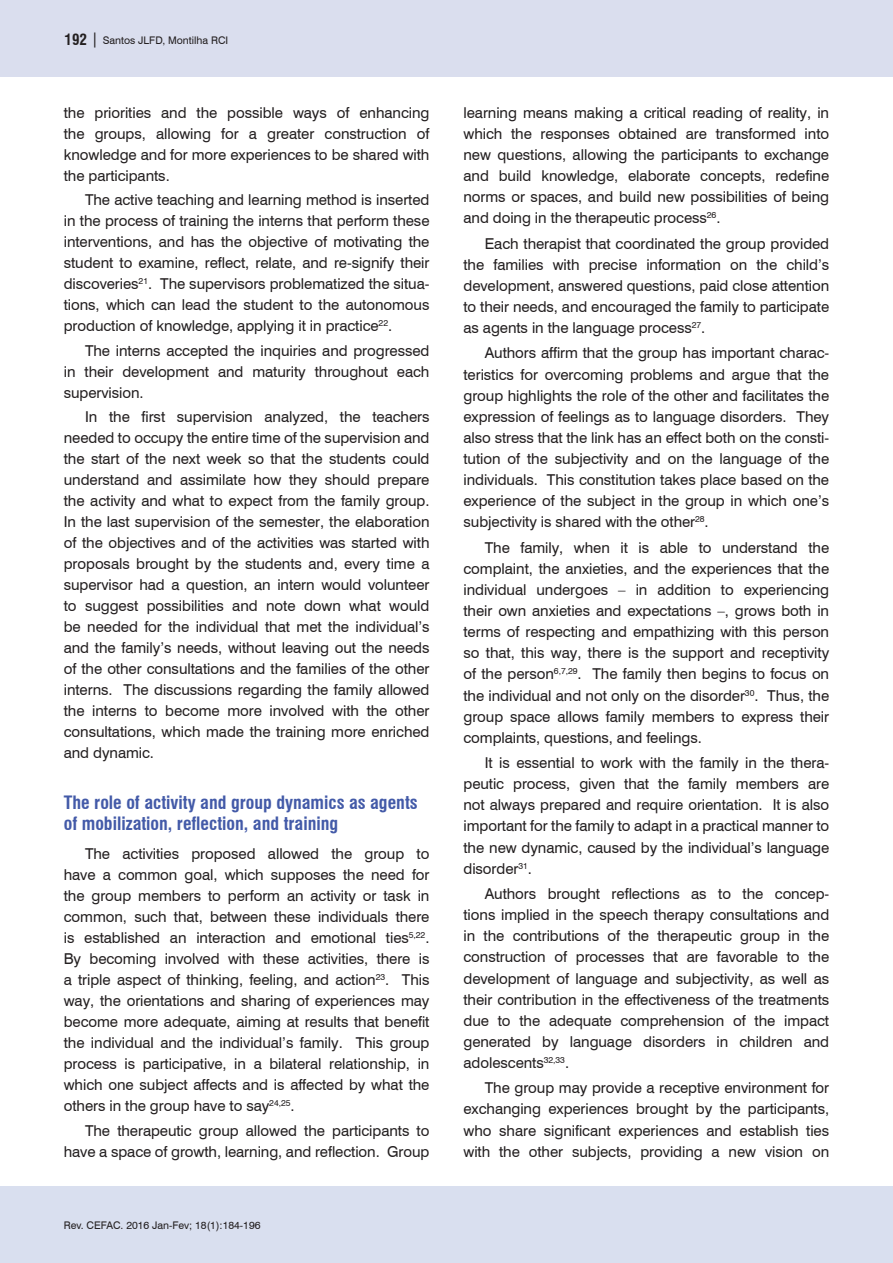
<style>
.page{position:relative;width:893px;height:1263px;background:#fff}
.page>*{position:absolute;margin:0;border:0;box-sizing:border-box;transform-origin:0 0}
.Nivel_2{font:700 condensed 18px/21.6px "Swiss 721 BT";color:#435aa8}
.Corpo_do_texto_INGL{font:15px/21.1px "Swiss 721 BT";letter-spacing:-.005em;color:#231f20;text-align:justify}
.t1{font:10.5px "Swiss 721 BT";color:#231f20}
.s1{font-weight:700;font-stretch:condensed;font-size:15px}
.s2{font-size:15px}
</style>
<div class="page">
<div style="left:0;top:0;width:893px;height:77px;background:#dadeee"></div>
<div style="left:0;top:1186px;width:893px;height:77px;background:#d9dfef"></div>
<p class="t1" style="left:65px;top:33px;width:165px"><span class="s1">192</span> <span class="s2">|</span> Santos JLFD, Montilha RCI</p>
<p class="Corpo_do_texto_INGL" style="left:64px;top:101px;width:367px">the priorities and the possible ways of enhancing the groups, allowing for a greater construction of knowledge and for more experiences to be shared with the participants.</p>
<p class="Corpo_do_texto_INGL" style="left:64px;top:189px;width:367px;text-indent:21px">The active teaching and learning method is inserted in the process of training the interns that perform these interventions, and has the objective of motivating the student to examine, reflect, relate, and re-signify their discoveries<sup>21</sup>. The supervisors problematized the situa&shy;tions, which can lead the student to the autonomous production of knowledge, applying it in practice<sup>22</sup>.</p>
<p class="Corpo_do_texto_INGL" style="left:64px;top:339px;width:367px;text-indent:21px">The interns accepted the inquiries and progressed in their development and maturity throughout each supervision.</p>
<p class="Corpo_do_texto_INGL" style="left:64px;top:406px;width:367px;text-indent:21px">In the first supervision analyzed, the teachers needed to occupy the entire time of the supervision and the start of the next week so that the students could understand and assimilate how they should prepare the activity and what to expect from the family group.<br>In the last supervision of the semester, the elaboration of the objectives and of the activities was started with proposals brought by the students and, every time a supervisor had a question, an intern would volunteer to suggest possibilities and note down what would be needed for the individual that met the individual’s and the family’s needs, without leaving out the needs of the other consultations and the families of the other interns. The discussions regarding the family allowed the interns to become more involved with the other consultations, which made the training more enriched and dynamic.</p>
<p class="Nivel_2" style="left:64px;top:791px;width:356px">The role of activity and group dynamics as agents of mobilization, reflection, and training</p>
<p class="Corpo_do_texto_INGL" style="left:64px;top:843px;width:367px;text-indent:21px">The activities proposed allowed the group to have a common goal, which supposes the need for the group members to perform an activity or task in common, such that, between these individuals there is established an interaction and emotional ties<sup>5,22</sup>.<br>By becoming involved with these activities, there is a triple aspect of thinking, feeling, and action<sup>23</sup>. This way, the orientations and sharing of experiences may become more adequate, aiming at results that benefit the individual and the individual’s family. This group process is participative, in a bilateral relationship, in which one subject affects and is affected by what the others in the group have to say<sup>24,25</sup>.</p>
<p class="Corpo_do_texto_INGL" style="left:64px;top:1119px;width:367px;text-align:right">The therapeutic group allowed the participants to have a space of growth, learning, and reflection. Group</p>
<p class="t1" style="left:64px;top:1218px;width:198px">Rev. CEFAC. 2016 Jan-Fev; 18(1):184-196</p>
<p class="Corpo_do_texto_INGL" style="left:463px;top:101px;width:367px">learning means making a critical reading of reality, in which the responses obtained are transformed into new questions, allowing the participants to exchange and build knowledge, elaborate concepts, redefine norms or spaces, and build new possibilities of being and doing in the therapeutic process<sup>26</sup>.</p>
<p class="Corpo_do_texto_INGL" style="left:463px;top:232px;width:367px;text-indent:21px">Each therapist that coordinated the group provided the families with precise information on the child’s development, answered questions, paid close attention to their needs, and encouraged the family to participate as agents in the language process<sup>27</sup>.</p>
<p class="Corpo_do_texto_INGL" style="left:463px;top:342px;width:367px;text-indent:21px">Authors affirm that the group has important charac&shy;teristics for overcoming problems and argue that the group highlights the role of the other and facilitates the expression of feelings as to language disorders. They also stress that the link has an effect both on the consti&shy;tution of the subjectivity and on the language of the individuals. This constitution takes place based on the experience of the subject in the group in which one’s subjectivity is shared with the other<sup>28</sup>.</p>
<p class="Corpo_do_texto_INGL" style="left:463px;top:536px;width:367px;text-indent:21px">The family, when it is able to understand the complaint, the anxieties, and the experiences that the individual undergoes – in addition to experiencing their own anxieties and expectations –, grows both in terms of respecting and empathizing with this person so that, this way, there is the support and receptivity of the person<sup>6,7,29</sup>. The family then begins to focus on the individual and not only on the disorder<sup>30</sup>. Thus, the group space allows family members to express their complaints, questions, and feelings.</p>
<p class="Corpo_do_texto_INGL" style="left:463px;top:752px;width:367px;text-indent:21px">It is essential to work with the family in the thera&shy;peutic process, given that the family members are not always prepared and require orientation. It is also important for the family to adapt in a practical manner to the new dynamic, caused by the individual’s language disorder<sup>31</sup>.</p>
<p class="Corpo_do_texto_INGL" style="left:463px;top:882px;width:367px;text-indent:21px">Authors brought reflections as to the concep&shy;tions implied in the speech therapy consultations and in the contributions of the therapeutic group in the construction of processes that are favorable to the development of language and subjectivity, as well as their contribution in the effectiveness of the treatments due to the adequate comprehension of the impact generated by language disorders in children and adolescents<sup>32,33</sup>.</p>
<p class="Corpo_do_texto_INGL" style="left:463px;top:1077px;width:367px;text-indent:21px">The group may provide a receptive environment for exchanging experiences brought by the participants, who share significant experiences and establish ties with the other subjects, providing a new vision on</p>
</div>
